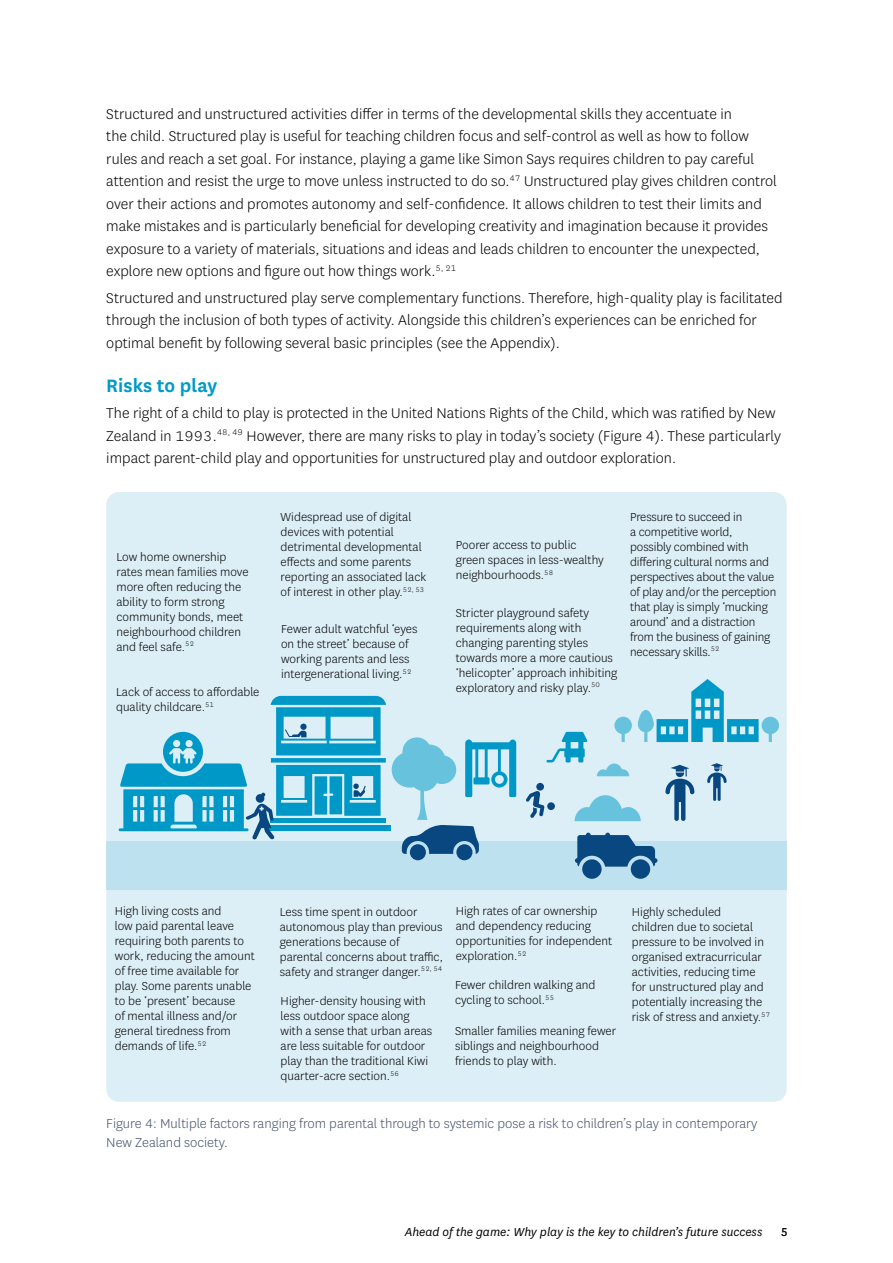
<style>
.page{position:relative;width:893px;height:1263px;background:#fff}
.page>*{position:absolute;margin:0;border:0;box-sizing:border-box;transform-origin:0 0}
.t1{font:600 21px "National";color:#009ac7}
.t2{font:300 16.5px/22.5px "National";color:#000}
.t3{font:300 15px/19.5px "National";color:#44546a}
.t4{font:300 13.5px/15px "National";color:#000}
.t5{font:italic 13.5px "National";color:#000}
.t6{font:500 13.5px "National";color:#000}
</style>
<div class="page">
<div style="left:106px;top:492px;width:681px;height:610px;background:#ddeff6;border-radius:13px"></div>
<div style="left:106px;top:841px;width:681px;height:49px;background:#bde1ee"></div>
<svg style="left:665px;top:765px;width:29px;height:56px"></svg>
<svg style="left:707px;top:763px;width:20px;height:38px"></svg>
<svg style="left:546px;top:732px;width:41px;height:30px"></svg>
<div style="left:266px;top:825px;width:125px;height:6px;background:#0099c7"></div>
<svg style="left:638px;top:679px;width:141px;height:63px"></svg>
<svg style="left:614px;top:717px;width:18px;height:25px"></svg>
<svg style="left:575px;top:833px;width:82px;height:46px"></svg>
<div style="left:410px;top:844px;width:16px;height:16px;background:#084780;border-radius:50%"></div>
<div style="left:456px;top:844px;width:16px;height:16px;background:#084780;border-radius:50%"></div>
<svg style="left:392px;top:737px;width:124px;height:117px"></svg>
<svg style="left:574px;top:795px;width:67px;height:26px"></svg>
<svg style="left:597px;top:763px;width:32px;height:13px"></svg>
<div style="left:536px;top:783px;width:8px;height:8px;background:#084780;border-radius:50%"></div>
<div style="left:547px;top:802px;width:8px;height:8px;background:#084780;border-radius:50%"></div>
<svg style="left:526px;top:791px;width:18px;height:27px"></svg>
<svg style="left:119px;top:696px;width:267px;height:144px"></svg>
<p class="t2" style="left:106px;top:102px;width:672px">Structured and unstructured activities differ in terms of the developmental skills they accentuate in<br>the child. Structured play is useful for teaching children focus and self-control as well as how to follow rules and reach a set goal. For instance, playing a game like Simon Says requires children to pay careful attention and resist the urge to move unless instructed to do so.<sup>47</sup> Unstructured play gives children control over their actions and promotes autonomy and self-confidence. It allows children to test their limits and make mistakes and is particularly beneficial for developing creativity and imagination because it provides exposure to a variety of materials, situations and ideas and leads children to encounter the unexpected, explore new options and figure out how things work.<sup>5,</sup> <sup>21</sup></p>
<p class="t2" style="left:106px;top:286px;width:678px">Structured and unstructured play serve complementary functions. Therefore, high-quality play is facilitated through the inclusion of both types of activity. Alongside this children’s experiences can be enriched for optimal benefit by following several basic principles (see the Appendix).</p>
<h1 class="t1" style="left:106px;top:371px;width:112px">Risks to play</h1>
<p class="t2" style="left:106px;top:402px;width:676px">The right of a child to play is protected in the United Nations Rights of the Child, which was ratified by New<br>Zealand in 1993.<sup>48,</sup> <sup>49</sup> However, there are many risks to play in today’s society (Figure 4). These particularly impact parent-child play and opportunities for unstructured play and outdoor exploration.</p>
<p class="t4" style="left:117px;top:549px;width:134px">Low home ownership rates mean families move more often reducing the ability to form strong community bonds, meet neighbourhood children and feel safe.<sup>52</sup></p>
<p class="t4" style="left:116px;top:684px;width:145px">Lack of access to affordable quality childcare.<sup>51</sup></p>
<p class="t4" style="left:281px;top:509px;width:147px">Widespread use of digital devices with potential detrimental developmental effects and some parents reporting an associated lack of interest in other play.<sup>52,</sup> <sup>53</sup></p>
<p class="t4" style="left:281px;top:621px;width:138px">Fewer adult watchful ‘eyes on the street’ because of working parents and less intergenerational living.<sup>52</sup></p>
<p class="t4" style="left:456px;top:537px;width:150px">Poorer access to public green spaces in less-wealthy neighbourhoods.<sup>58</sup></p>
<p class="t4" style="left:456px;top:605px;width:163px">Stricter playground safety requirements along with changing parenting styles towards more a more cautious ‘helicopter’ approach inhibiting exploratory and risky play.<sup>50</sup></p>
<p class="t4" style="left:630px;top:509px;width:148px">Pressure to succeed in<br>a competitive world, possibly combined with differing cultural norms and perspectives about the value of play and/or the perception that play is simply ‘mucking around’ and a distraction from the business of gaining necessary skills.<sup>52</sup></p>
<p class="t4" style="left:115px;top:903px;width:142px">High living costs and<br>low paid parental leave requiring both parents to work, reducing the amount of free time available for play. Some parents unable to be ‘present’ because<br>of mental illness and/or general tiredness from demands of life.<sup>52</sup></p>
<p class="t4" style="left:280px;top:904px;width:165px">Less time spent in outdoor autonomous play than previous generations because of parental concerns about traffic, safety and stranger danger.<sup>52,</sup> <sup>54</sup></p>
<p class="t4" style="left:456px;top:903px;width:158px">High rates of car ownership and dependency reducing opportunities for independent exploration.<sup>52</sup></p>
<p class="t4" style="left:632px;top:904px;width:140px">Highly scheduled<br>children due to societal pressure to be involved in organised extracurricular activities, reducing time for unstructured play and potentially increasing the risk of stress and anxiety.<sup>57</sup></p>
<p class="t4" style="left:455px;top:977px;width:142px">Fewer children walking and cycling to school.<sup>55</sup></p>
<p class="t4" style="left:281px;top:993px;width:153px">Higher-density housing with less outdoor space along with a sense that urban areas are less suitable for outdoor play than the traditional Kiwi quarter-acre section.<sup>56</sup></p>
<p class="t4" style="left:455px;top:1022px;width:163px">Smaller families meaning fewer siblings and neighbourhood friends to play with.</p>
<p class="t3" style="left:106px;top:1113px;width:653px">Figure 4: Multiple factors ranging from parental through to systemic pose a risk to children’s play in contemporary<br>New Zealand society.</p>
<p class="t5" style="left:405px;top:1224px;width:359px">Ahead of the game: Why play is the key to children’s future success</p>
<p class="t6" style="left:780px;top:1223px;width:9px">5</p>
</div>
